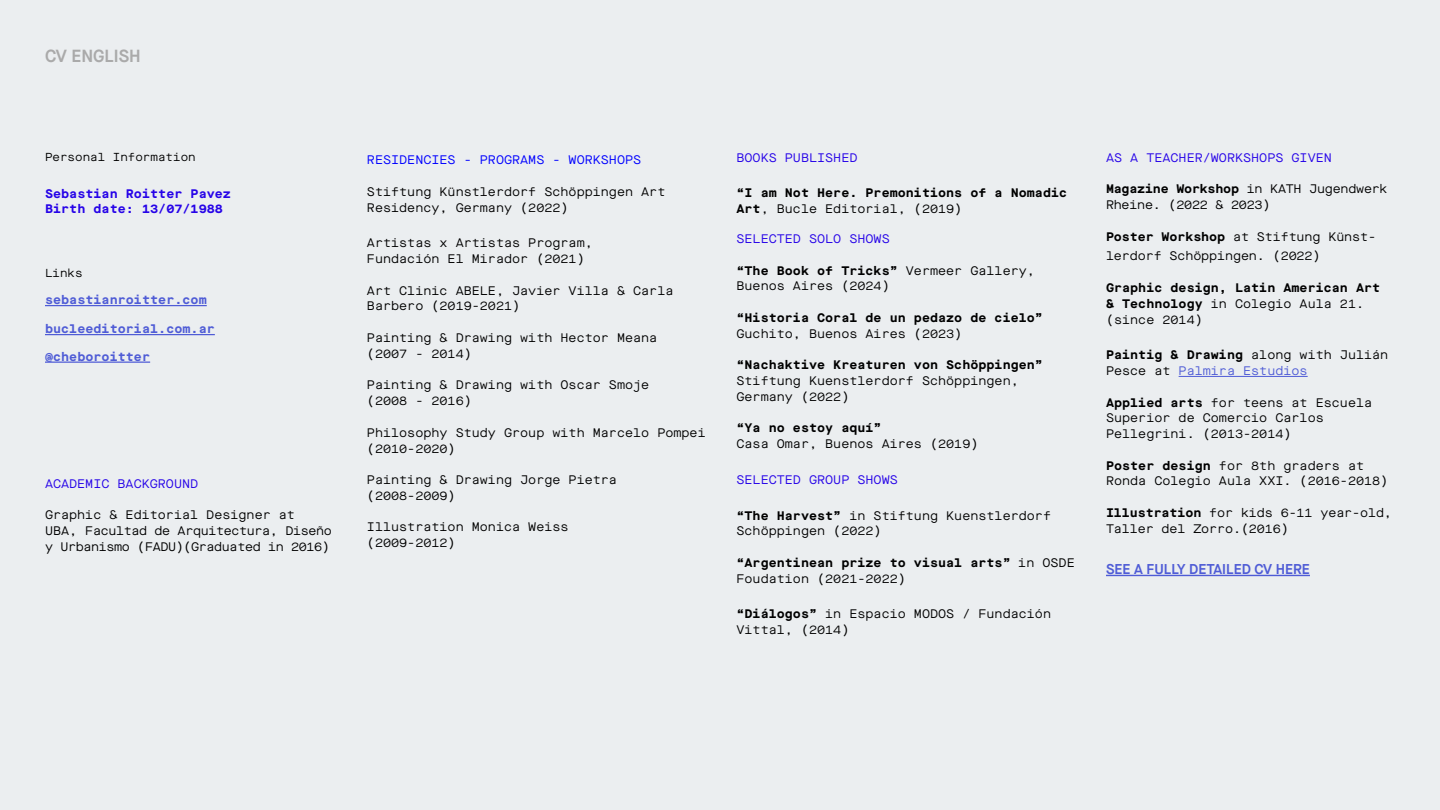
<style>
.page{position:relative;width:1440px;height:810px;background:#ebeef0}
.page>*{position:absolute;margin:0;border:0;box-sizing:border-box;transform-origin:0 0}
.t1{font:600 17.55px "Maison Neue";color:#aaa}
.t2{font:600 14.25px "Maison Neue";color:#4f5cd6}
.t3{font:700 12.45px "Maison Neue Mono";color:#4f5cd6}
.t4{font:700 12.45px/14.9px "Maison Neue Mono";color:#2603e8}
.t5{font:12.38px/15.8px "Maison Neue Mono";color:#000}
.t6{font:700 12.38px/15.8px "Maison Neue Mono";color:#000}
.t7{font:12.38px/15.8px "Maison Neue Mono";letter-spacing:-.03em;color:#000}
.t8{font:12.38px "Maison Neue Mono";color:#2603e8}
.t9{font:12.38px/15.8px "Maison Neue Mono";letter-spacing:-.02em;color:#000}
.t10{font:12.38px "Maison Neue Mono";color:#00f}
.t11{font:11.62px "Maison Neue Mono";color:#000}
.s1{font-weight:400}
.s2{font-weight:700}
.s3{color:#4f5cd6}
</style>
<div class="page">
<hr style="left:1179px;top:376px;width:129px;height:1px;background:#4f5cd6">
<hr style="left:45px;top:305px;width:162px;height:1px;background:#4f5cd6">
<hr style="left:45px;top:334px;width:170px;height:1px;background:#4f5cd6">
<hr style="left:45px;top:362px;width:105px;height:1px;background:#4f5cd6">
<hr style="left:1106px;top:575px;width:204px;height:1px;background:#4f5cd6">
<h1 class="t1" style="left:45px;top:44px;width:97px">CV ENGLISH</h1>
<p class="t11" style="left:45px;top:149px;width:152px">Personal Information</p>
<p class="t4" style="left:45px;top:186px;width:188px">Sebastian Roitter Pavez<br>Birth date: 13/07/1988</p>
<p class="t11" style="left:45px;top:266px;width:39px">Links</p>
<p class="t3" style="left:45px;top:291px;width:163px">sebastianroitter.com</p>
<p class="t3" style="left:45px;top:320px;width:171px">bucleeditorial.com.ar</p>
<p class="t3" style="left:45px;top:347px;width:107px">@cheboroitter</p>
<p class="t8" style="left:45px;top:475px;width:155px">ACADEMIC BACKGROUND</p>
<p class="t7" style="left:45px;top:507px;width:288px">Graphic &amp; Editorial Designer at<br>UBA, Facultad de Arquitectura, Diseño y Urbanismo (FADU)(Graduated in 2016)</p>
<p class="t10" style="left:367px;top:152px;width:276px">RESIDENCIES - PROGRAMS - WORKSHOPS</p>
<p class="t5" style="left:367px;top:183px;width:300px">Stiftung Künstlerdorf Schöppingen Art<br>Residency, Germany (2022)</p>
<p class="t5" style="left:367px;top:235px;width:227px">Artistas x Artistas Program,<br>Fundación El Mirador (2021)</p>
<p class="t5" style="left:367px;top:282px;width:308px">Art Clinic ABELE, Javier Villa &amp; Carla<br>Barbero (2019-2021)</p>
<p class="t5" style="left:367px;top:330px;width:292px">Painting &amp; Drawing with Hector Meana (2007 - 2014)</p>
<p class="t5" style="left:367px;top:377px;width:284px">Painting &amp; Drawing with Oscar Smoje (2008 - 2016)</p>
<p class="t5" style="left:367px;top:424px;width:340px">Philosophy Study Group with Marcelo Pompei (2010-2020)</p>
<p class="t5" style="left:367px;top:472px;width:252px">Painting &amp; Drawing Jorge Pietra (2008-2009)</p>
<p class="t5" style="left:367px;top:519px;width:203px">Illustration Monica Weiss (2009-2012)</p>
<p class="t8" style="left:737px;top:149px;width:122px">BOOKS PUBLISHED</p>
<p class="t6" style="left:737px;top:185px;width:332px">“I am Not Here. Premonitions of a Nomadic<br>Art<span class="s1">, Bucle Editorial, (2019)</span></p>
<p class="t8" style="left:737px;top:230px;width:155px">SELECTED SOLO SHOWS</p>
<p class="t5" style="left:737px;top:262px;width:300px"><span class="s2">“The Book of Tricks”</span> Vermeer Gallery,<br>Buenos Aires (2024)</p>
<p class="t6" style="left:737px;top:309px;width:308px">“Historia Coral de un pedazo de cielo”</p>
<p class="t5" style="left:737px;top:325px;width:227px">Guchito, Buenos Aires (2023)</p>
<p class="t6" style="left:737px;top:357px;width:308px">“Nachaktive Kreaturen von Schöppingen”</p>
<p class="t5" style="left:737px;top:373px;width:284px">Stiftung Kuenstlerdorf Schöppingen,<br>Germany (2022)</p>
<p class="t6" style="left:737px;top:420px;width:147px">“Ya no estoy aquí”</p>
<p class="t5" style="left:737px;top:436px;width:243px">Casa Omar, Buenos Aires (2019)</p>
<p class="t8" style="left:737px;top:471px;width:163px">SELECTED GROUP SHOWS</p>
<p class="t5" style="left:737px;top:507px;width:316px"><span class="s2">“The Harvest”</span> in Stiftung Kuenstlerdorf<br>Schöppingen (2022)</p>
<p class="t6" style="left:737px;top:554px;width:340px">“Argentinean prize to visual arts” <span class="s1">in OSDE<br>Foudation (2021-2022)</span></p>
<p class="t5" style="left:737px;top:606px;width:316px"><span class="s2">“Diálogos”</span> in Espacio MODOS / Fundación<br>Vittal, (2014)</p>
<p class="t8" style="left:1106px;top:149px;width:227px">AS A TEACHER/WORKSHOPS GIVEN</p>
<p class="t9" style="left:1106px;top:181px;width:283px"><span class="s2">Magazine Workshop</span> in KATH Jugendwerk<br>Rheine. (2022 &amp; 2023)</p>
<p class="t5" style="left:1106px;top:226px;width:272px;line-height:19.8px"><span class="s2">Poster Workshop</span> at Stiftung Künst&shy;lerdorf Schöppingen. (2022)</p>
<p class="t6" style="left:1106px;top:279px;width:276px">Graphic design, Latin American Art &amp; Technology <span class="s1">in Colegio Aula 21. (since 2014)</span></p>
<p class="t5" style="left:1106px;top:347px;width:284px"><span class="s2">Paintig &amp; Drawing</span> along with Julián<br>Pesce at <span class="s3">Palmira Estudios</span></p>
<p class="t5" style="left:1106px;top:394px;width:268px"><span class="s2">Applied arts</span> for teens at Escuela<br>Superior de Comercio Carlos<br>Pellegrini. (2013-2014)</p>
<p class="t5" style="left:1106px;top:457px;width:284px"><span class="s2">Poster design</span> for 8th graders at<br>Ronda Colegio Aula XXI. (2016-2018)</p>
<p class="t5" style="left:1106px;top:505px;width:288px"><span class="s2">Illustration</span> for kids 6-11 year-old,<br>Taller del Zorro.(2016)</p>
<p class="t2" style="left:1106px;top:559px;width:205px">SEE A FULLY DETAILED CV HERE</p>
</div>
